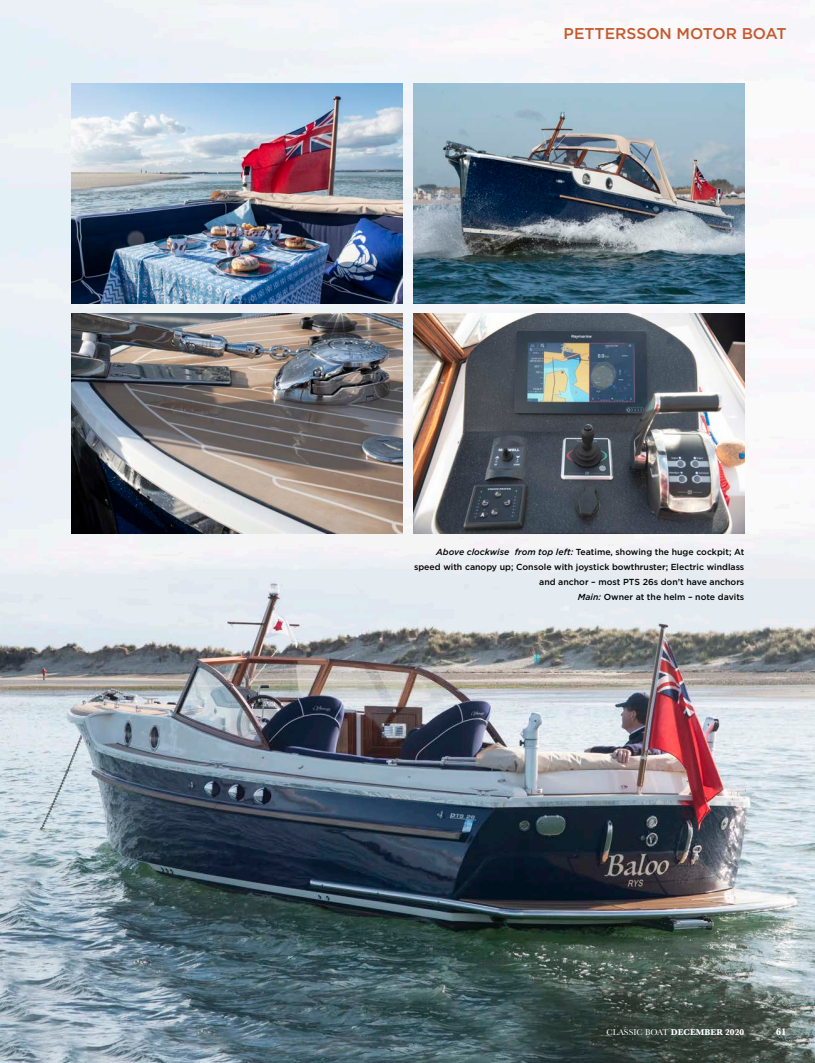
<style>
.page{position:relative;width:815px;height:1063px;background:#fff}
.page>*{position:absolute;margin:0;border:0;box-sizing:border-box;transform-origin:0 0}
.t1{font:500 15.62px "Gotham";color:#c5592d}
.t2{font:700 10px "Baskerville";color:#fff}
._8_Caption{font:500 8.75px/15px "Gotham";color:#000;text-align:right}
.t3{font:700 8.75px "Baskerville";color:#fff}
.s1{font-style:italic}
.s2{font-weight:400}
</style>
<div class="page">
<img style="left:0;top:0;width:815px;height:1063px">
<img style="left:71px;top:83px;width:332px;height:221px">
<img style="left:71px;top:313px;width:331px;height:221px">
<img style="left:413px;top:83px;width:331px;height:221px">
<img style="left:413px;top:313px;width:331px;height:221px">
<h1 class="t1" style="left:564px;top:23px;width:225px">PETTERSSON MOTOR BOAT</h1>
<p class="_8_Caption" style="left:414px;top:544px;width:332px"><span class="s1">Above clockwise from top left:</span> Teatime, showing the huge cockpit; At speed with canopy up; Console with joystick bowthruster; Electric windlass and anchor – most PTS 26s don’t have anchors</p>
<p class="_8_Caption" style="left:578px;top:589px;width:168px"><span class="s1">Main:</span> Owner at the helm – note davits</p>
<p class="t3" style="left:606px;top:1026px;width:139px"><span class="s2">CLASSIC BOAT</span> DECEMBER 2020</p>
<p class="t2" style="left:776px;top:1025px;width:12px">61</p>
</div>
